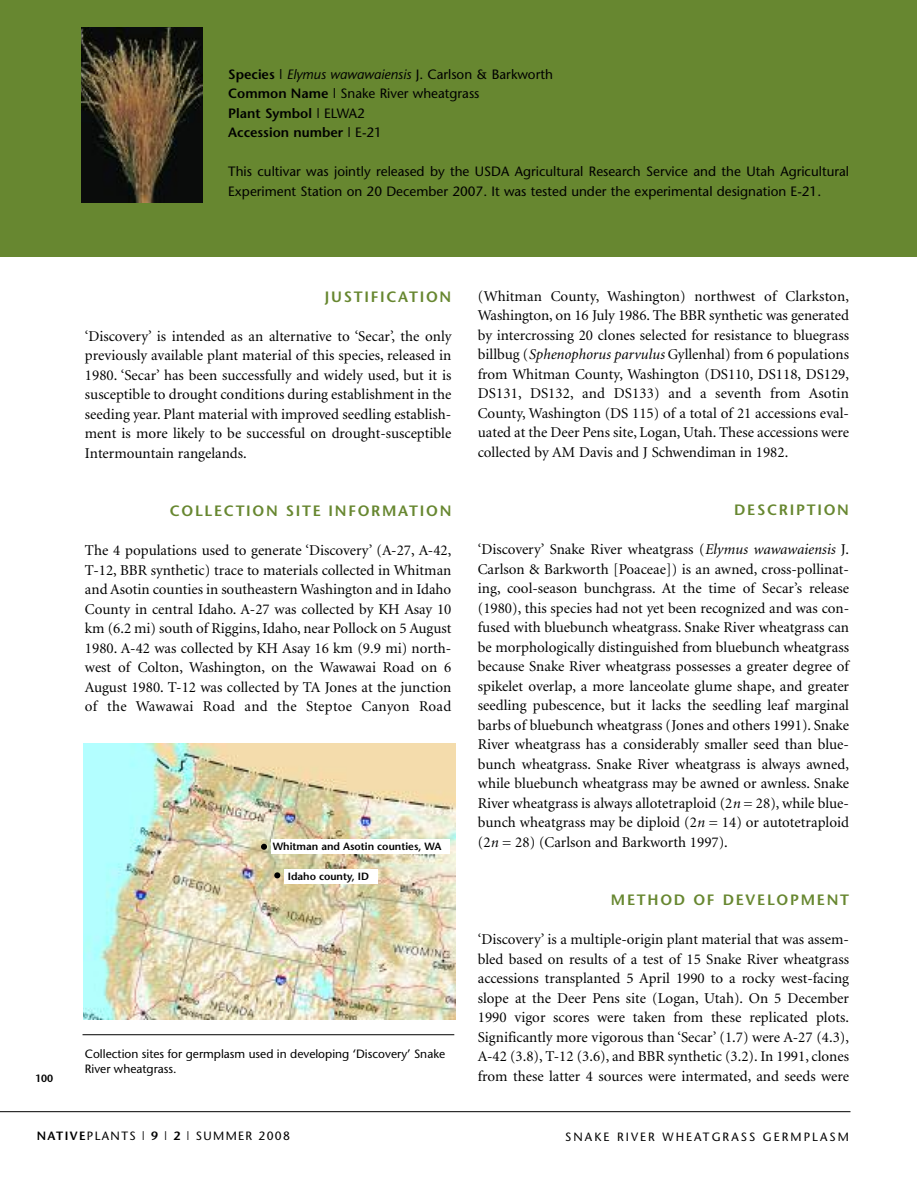
<style>
.page{position:relative;width:918px;height:1188px;background:#fff}
.page>*{position:absolute;margin:0;border:0;box-sizing:border-box;transform-origin:0 0}
.t1{font:15px/19.5px "Minion";color:#000;text-align:justify}
.t2{font:600 15px "Stone Sans";letter-spacing:.115em;color:#678730}
.t3{font:13.5px/19.5px "Stone Sans";color:#000}
.t4{font:12px/15px "Stone Sans";color:#000}
.t5{font:12px "Stone Sans";letter-spacing:.17em;color:#000}
.t6{font:12px "Stone Sans";letter-spacing:.115em;color:#000}
.t7{font:600 10.5px "Stone Sans";color:#000}
.s1{font-weight:600}
.s2{font-style:italic}
</style>
<div class="page">
<img style="left:83px;top:744px;width:372px;height:275px">
<div style="left:285px;top:869px;width:93px;height:14px;background:#fff"></div>
<hr style="left:0;top:1111px;width:850px;height:1px;background:#000">
<hr style="left:83px;top:1034px;width:371px;height:1px;background:#000">
<div style="left:0;top:0;width:917px;height:256px;background:#678730"></div>
<img style="left:81px;top:27px;width:121px;height:175px">
<svg style="left:261px;top:844px;width:6px;height:6px"></svg>
<svg style="left:274px;top:872px;width:6px;height:6px"></svg>
<div style="left:271px;top:840px;width:179px;height:14px;background:#fff"></div>
<p class="t3" style="left:228px;top:66px;width:326px"><span class="s1">Species |</span> <span class="s2">Elymus wawawaiensis</span> J. Carlson &amp; Barkworth <span class="s1">Common Name |</span> Snake River wheatgrass<br><span class="s1">Plant Symbol |</span> ELWA2<br><span class="s1">Accession number |</span> E-21</p>
<p class="t3" style="left:228px;top:163px;width:622px">This cultivar was jointly released by the USDA Agricultural Research Service and the Utah Agricultural<br>Experiment Station on 20 December 2007. It was tested under the experimental designation E-21.</p>
<p class="t7" style="left:35px;top:1074px;width:20px">100</p>
<p class="t2" style="left:325px;top:290px;width:128px">JUSTIFICATION</p>
<p class="t1" style="left:85px;top:327px;width:368px">‘Discovery’ is intended as an alternative to ‘Secar’, the only previously available plant material of this species, released in 1980. ‘Secar’ has been successfully and widely used, but it is susceptible to drought conditions during establishment in the seeding year. Plant material with improved seedling establish&shy;ment is more likely to be successful on drought-susceptible Intermountain rangelands.</p>
<p class="t2" style="left:170px;top:505px;width:283px">COLLECTION SITE INFORMATION</p>
<p class="t1" style="left:85px;top:542px;width:368px">The 4 populations used to generate ‘Discovery’ (A-27, A-42, T-12, BBR synthetic) trace to materials collected in Whitman and Asotin counties in southeastern Washington and in Idaho County in central Idaho. A-27 was collected by KH Asay 10 km (6.2 mi) south of Riggins, Idaho, near Pollock on 5 August 1980. A-42 was collected by KH Asay 16 km (9.9 mi) north&shy;west of Colton, Washington, on the Wawawai Road on 6<br>August 1980. T-12 was collected by TA Jones at the junction of the Wawawai Road and the Steptoe Canyon Road</p>
<p class="t7" style="left:273px;top:842px;width:170px">Whitman and Asotin counties, WA</p>
<p class="t7" style="left:288px;top:872px;width:83px">Idaho county, ID</p>
<p class="t4" style="left:85px;top:1048px;width:362px">Collection sites for germplasm used in developing ‘Discovery’ Snake<br>River wheatgrass.</p>
<p class="t1" style="left:478px;top:288px;width:373px">(Whitman County, Washington) northwest of Clarkston, Washington, on 16 July 1986. The BBR synthetic was generated by intercrossing 20 clones selected for resistance to bluegrass billbug (<span class="s2">Sphenophorus parvulus</span> Gyllenhal) from 6 populations from Whitman County, Washington (DS110, DS118, DS129, DS131, DS132, and DS133) and a seventh from Asotin County, Washington (DS 115) of a total of 21 accessions eval&shy;uated at the Deer Pens site, Logan, Utah. These accessions were collected by AM Davis and J Schwendiman in 1982.</p>
<p class="t2" style="left:734px;top:504px;width:116px">DESCRIPTION</p>
<p class="t1" style="left:478px;top:541px;width:373px">‘Discovery’ Snake River wheatgrass (<span class="s2">Elymus wawawaiensis</span> J.<br>Carlson &amp; Barkworth [Poaceae]) is an awned, cross-pollinat&shy;ing, cool-season bunchgrass. At the time of Secar’s release (1980), this species had not yet been recognized and was con&shy;fused with bluebunch wheatgrass. Snake River wheatgrass can be morphologically distinguished from bluebunch wheatgrass because Snake River wheatgrass possesses a greater degree of spikelet overlap, a more lanceolate glume shape, and greater seedling pubescence, but it lacks the seedling leaf marginal barbs of bluebunch wheatgrass (Jones and others 1991). Snake River wheatgrass has a considerably smaller seed than blue&shy;bunch wheatgrass. Snake River wheatgrass is always awned, while bluebunch wheatgrass may be awned or awnless. Snake River wheatgrass is always allotetraploid (2<span class="s2">n</span> = 28), while blue&shy;bunch wheatgrass may be diploid (2<span class="s2">n</span> = 14) or autotetraploid (2<span class="s2">n</span> = 28) (Carlson and Barkworth 1997).</p>
<p class="t2" style="left:611px;top:894px;width:240px">METHOD OF DEVELOPMENT</p>
<p class="t1" style="left:478px;top:931px;width:373px">‘Discovery’ is a multiple-origin plant material that was assem&shy;bled based on results of a test of 15 Snake River wheatgrass accessions transplanted 5 April 1990 to a rocky west-facing slope at the Deer Pens site (Logan, Utah). On 5 December 1990 vigor scores were taken from these replicated plots.<br>Significantly more vigorous than ‘Secar’ (1.7) were A-27 (4.3), A-42 (3.8), T-12 (3.6), and BBR synthetic (3.2). In 1991, clones from these latter 4 sources were intermated, and seeds were</p>
<p class="t6" style="left:37px;top:1131px;width:255px"><span class="s1">NATIVE</span>PLANTS | <span class="s1">9</span> | <span class="s1">2</span> | SUMMER 2008</p>
<p class="t5" style="left:565px;top:1132px;width:285px">SNAKE RIVER WHEATGRASS GERMPLASM</p>
</div>
